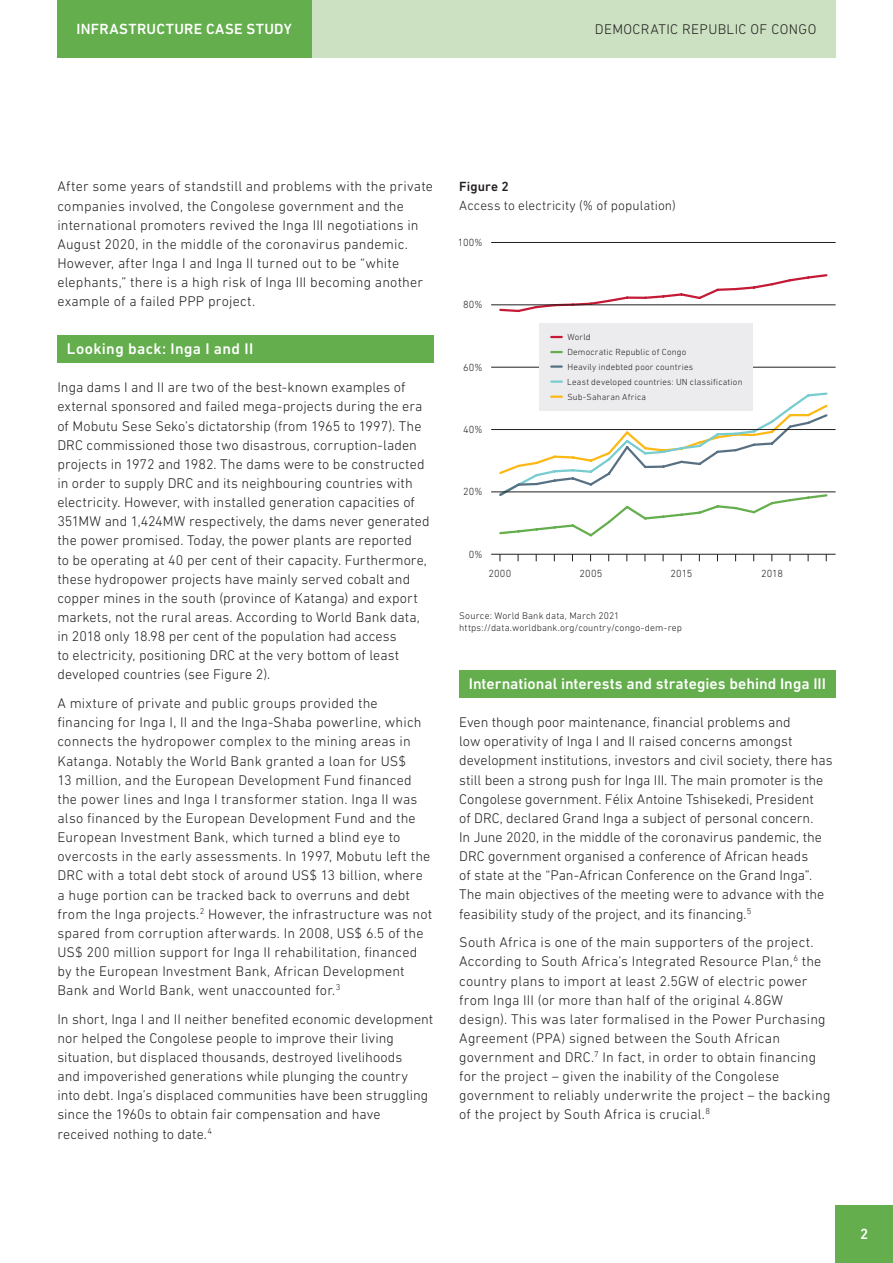
<style>
.page{position:relative;width:893px;height:1263px;background:#fff}
.page>*{position:absolute;margin:0;border:0;box-sizing:border-box;transform-origin:0 0}
.t1{font:500 15.75px "DIN Next LT Pro";letter-spacing:.005em;color:#fff}
.t2{font:500 15.75px "DIN Next LT Pro";letter-spacing:.025em;color:#fff}
.t3{font:500 15px "DIN Next LT Pro";letter-spacing:.02em;color:#fff}
.t4{font:300 14.25px/19.2px "DIN Next LT Pro";letter-spacing:.005em;color:#231f20}
.t5{font:300 14.25px "DIN Next LT Pro";letter-spacing:.025em;color:#231f20}
.t6{font:300 13.5px "DIN Next LT Pro";letter-spacing:.005em;color:#231f20}
.t7{font:500 13.5px "DIN Next LT Pro";letter-spacing:.01em;color:#231f20}
.t8{font:300 10.5px "DIN Next LT Pro";letter-spacing:.01em;color:#231f20}
.t9{font:300 9.75px/12.8px "DIN Next LT Pro";letter-spacing:.02em;color:#231f20}
.t10{font:300 9px/15px "DIN Next LT Pro";letter-spacing:.02em;color:#231f20}
</style>
<div class="page">
<div style="left:57px;top:335px;width:377px;height:28px;background:#64ae4d"></div>
<div style="left:57px;top:0;width:256px;height:57px;background:#64ae4d"></div>
<div style="left:313px;top:0;width:523px;height:57px;background:#cbe1c1"></div>
<div style="left:836px;top:1205px;width:57px;height:58px;background:#64ae4d"></div>
<div style="left:459px;top:670px;width:377px;height:28px;background:#64ae4d"></div>
<svg style="left:498px;top:274px;width:331px;height:39px"></svg>
<hr style="left:491px;top:554px;width:345px;height:1px;background:#231f20">
<hr style="left:491px;top:492px;width:345px;height:1px;background:#231f20">
<hr style="left:491px;top:429px;width:345px;height:1px;background:#231f20">
<hr style="left:491px;top:367px;width:345px;height:1px;background:#231f20">
<hr style="left:491px;top:305px;width:345px;height:1px;background:#231f20">
<hr style="left:491px;top:242px;width:345px;height:1px;background:#231f20">
<div style="left:539px;top:323px;width:214px;height:88px;background:#ececee"></div>
<svg style="left:551px;top:336px;width:11px;height:2px"></svg>
<svg style="left:551px;top:351px;width:11px;height:2px"></svg>
<svg style="left:551px;top:365px;width:11px;height:3px"></svg>
<svg style="left:551px;top:380px;width:11px;height:3px"></svg>
<svg style="left:497px;top:392px;width:332px;height:145px"></svg>
<p class="t3" style="left:77px;top:20px;width:217px">INFRASTRUCTURE CASE STUDY</p>
<p class="t5" style="left:595px;top:21px;width:223px">DEMOCRATIC REPUBLIC OF CONGO</p>
<p class="t4" style="left:57px;top:177px;width:377px">After some years of standstill and problems with the private companies involved, the Congolese government and the international promoters revived the Inga III negotiations in August 2020, in the middle of the coronavirus pandemic.<br>However, after Inga I and Inga II turned out to be “white elephants,” there is a high risk of Inga III becoming another example of a failed PPP project.</p>
<p class="t2" style="left:67px;top:339px;width:188px">Looking back: Inga I and II</p>
<p class="t4" style="left:57px;top:378px;width:374px">Inga dams I and II are two of the best-known examples of external sponsored and failed mega-projects during the era of Mobutu Sese Seko’s dictatorship (from 1965 to 1997). The DRC commissioned those two disastrous, corruption-laden projects in 1972 and 1982. The dams were to be constructed in order to supply DRC and its neighbouring countries with electricity. However, with installed generation capacities of 351MW and 1,424MW respectively, the dams never generated the power promised. Today, the power plants are reported<br>to be operating at 40 per cent of their capacity. Furthermore, these hydropower projects have mainly served cobalt and copper mines in the south (province of Katanga) and export markets, not the rural areas. According to World Bank data, in 2018 only 18.98 per cent of the population had access<br>to electricity, positioning DRC at the very bottom of least developed countries (see Figure 2).</p>
<p class="t4" style="left:57px;top:693px;width:376px">A mixture of private and public groups provided the financing for Inga I, II and the Inga-Shaba powerline, which connects the hydropower complex to the mining areas in Katanga. Notably the World Bank granted a loan for US$<br>13 million, and the European Development Fund financed the power lines and Inga I transformer station. Inga II was also financed by the European Development Fund and the European Investment Bank, which turned a blind eye to overcosts in the early assessments. In 1997, Mobutu left the DRC with a total debt stock of around US$ 13 billion, where a huge portion can be tracked back to overruns and debt from the Inga projects.<sup>2</sup> However, the infrastructure was not spared from corruption afterwards. In 2008, US$ 6.5 of the US$ 200 million support for Inga II rehabilitation, financed by the European Investment Bank, African Development Bank and World Bank, went unaccounted for.<sup>3</sup></p>
<p class="t4" style="left:57px;top:1009px;width:377px">In short, Inga I and II neither benefited economic development nor helped the Congolese people to improve their living situation, but displaced thousands, destroyed livelihoods<br>and impoverished generations while plunging the country into debt. Inga’s displaced communities have been struggling since the 1960s to obtain fair compensation and have received nothing to date.<sup>4</sup></p>
<p class="t7" style="left:459px;top:179px;width:51px">Figure 2</p>
<p class="t6" style="left:459px;top:198px;width:218px">Access to electricity (% of population)</p>
<p class="t8" style="left:458px;top:236px;width:26px">100%</p>
<p class="t8" style="left:463px;top:299px;width:21px">80%</p>
<p class="t8" style="left:463px;top:361px;width:21px">60%</p>
<p class="t8" style="left:463px;top:423px;width:21px">40%</p>
<p class="t8" style="left:463px;top:486px;width:21px">20%</p>
<p class="t8" style="left:469px;top:548px;width:15px">0%</p>
<p class="t10" style="left:567px;top:329px;width:177px">World<br>Democratic Republic of Congo<br>Heavily indebted poor countries<br>Least developed countries: UN classification<br>Sub-Saharan Africa</p>
<p class="t8" style="left:488px;top:567px;width:24px">2000</p>
<p class="t8" style="left:580px;top:567px;width:24px">2005</p>
<p class="t8" style="left:671px;top:567px;width:23px">2015</p>
<p class="t8" style="left:761px;top:567px;width:23px">2018</p>
<p class="t9" style="left:459px;top:609px;width:224px">Source: World Bank data, March 2021 https://data.worldbank.org/country/congo-dem-rep</p>
<p class="t1" style="left:469px;top:674px;width:359px">International interests and strategies behind Inga III</p>
<p class="t4" style="left:459px;top:712px;width:375px">Even though poor maintenance, financial problems and<br>low operativity of Inga I and II raised concerns amongst development institutions, investors and civil society, there has still been a strong push for Inga III. The main promoter is the Congolese government. Félix Antoine Tshisekedi, President<br>of DRC, declared Grand Inga a subject of personal concern.<br>In June 2020, in the middle of the coronavirus pandemic, the DRC government organised a conference of African heads<br>of state at the “Pan-African Conference on the Grand Inga”.<br>The main objectives of the meeting were to advance with the feasibility study of the project, and its financing.<sup>5</sup></p>
<p class="t4" style="left:459px;top:933px;width:373px">South Africa is one of the main supporters of the project.<br>According to South Africa’s Integrated Resource Plan,<sup>6</sup> the country plans to import at least 2.5GW of electric power from Inga III (or more than half of the original 4.8GW design). This was later formalised in the Power Purchasing Agreement (PPA) signed between the South African government and DRC.<sup>7</sup> In fact, in order to obtain financing for the project – given the inability of the Congolese government to reliably underwrite the project – the backing of the project by South Africa is crucial.<sup>8</sup></p>
<p class="t3" style="left:860px;top:1225px;width:10px">2</p>
</div>
